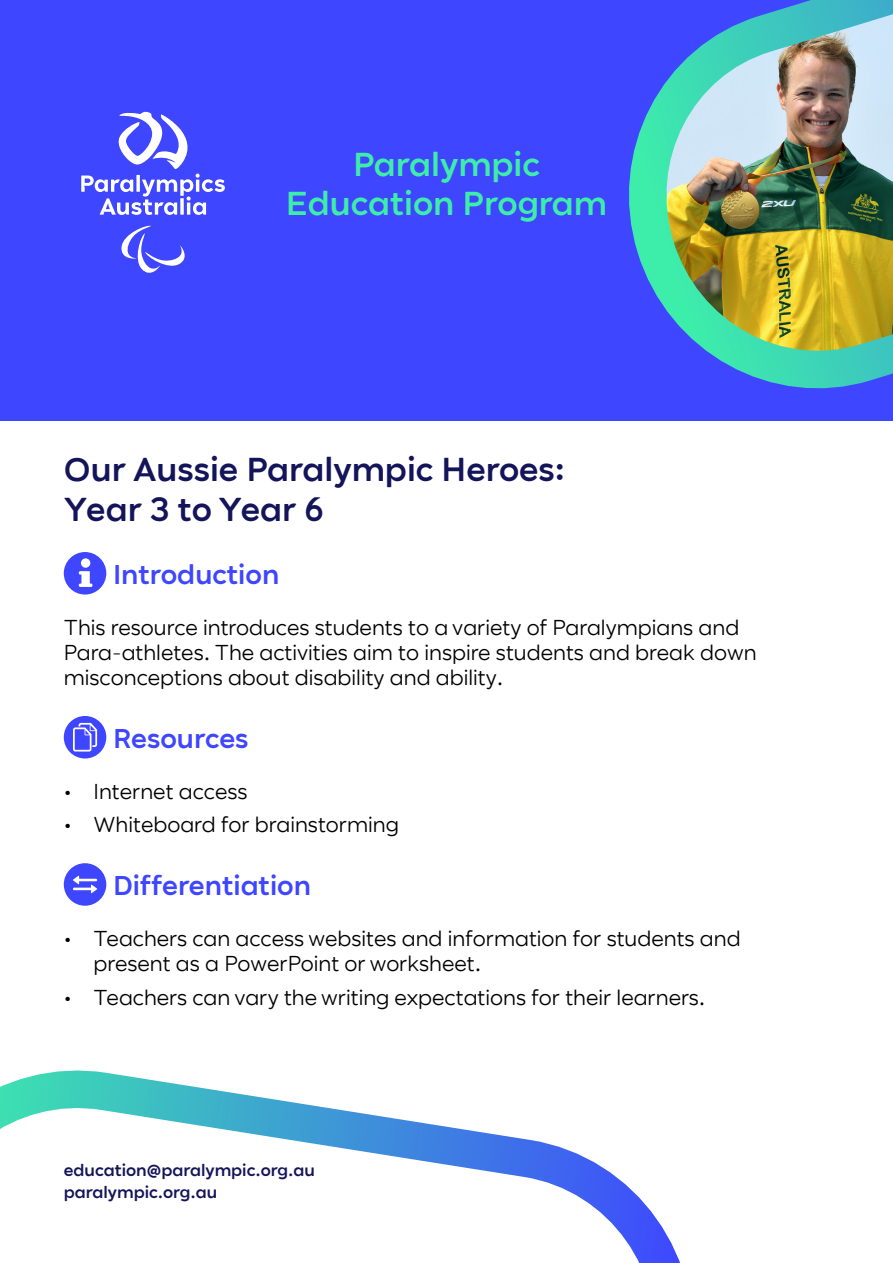
<style>
.page{position:relative;width:893px;height:1263px;background:#fff}
.page>*{position:absolute;margin:0;border:0;box-sizing:border-box;transform-origin:0 0}
.t1{font:500 33px/39.6px "Pact";color:#14145a}
.t2{font:500 33px/39px "Pact";color:#3deeaa;text-align:center}
.t3{font:500 27px "Pact";color:#3e46ff}
.t4{font:21px/25.2px "Pact";color:#000}
.t5{font:500 16.5px/22.5px "Pact";color:#14145a}
</style>
<div class="page">
<svg style="left:64px;top:552px;width:42px;height:42px"></svg>
<div style="left:64px;top:716px;width:42px;height:42px;background:#3e46ff;border-radius:50%"></div>
<svg style="left:73px;top:723px;width:24px;height:28px"></svg>
<div style="left:64px;top:863px;width:42px;height:43px;background:#3e46ff;border-radius:50%"></div>
<svg style="left:73px;top:876px;width:24px;height:17px"></svg>
<div style="left:0;top:0;width:893px;height:421px;background:#3e46ff"></div>
<img style="left:629px;top:0;width:264px;height:389px">
<svg style="left:0;top:1070px;width:680px;height:193px"></svg>
<svg style="left:81px;top:112px;width:144px;height:161px"></svg>
<h1 class="t2" style="left:286px;top:146px;width:323px">Paralympic<br>Education Program</h1>
<h1 class="t1" style="left:64px;top:452px;width:503px">Our Aussie Paralympic Heroes:<br>Year 3 to Year 6</h1>
<p class="t3" style="left:113px;top:562px;width:168px">Introduction</p>
<p class="t4" style="left:64px;top:616px;width:694px">This resource introduces students to a variety of Paralympians and<br>Para-athletes. The activities aim to inspire students and break down misconceptions about disability and ability.</p>
<p class="t3" style="left:113px;top:726px;width:137px">Resources</p>
<p class="t4" style="left:64px;top:780px;width:185px">• Internet access</p>
<p class="t4" style="left:64px;top:813px;width:336px">• Whiteboard for brainstorming</p>
<p class="t3" style="left:113px;top:873px;width:200px">Differentiation</p>
<p class="t4" style="left:94px;top:927px;width:649px;text-indent:-30px">• Teachers can access websites and information for students and present as a PowerPoint or worksheet.</p>
<p class="t4" style="left:64px;top:986px;width:643px">• Teachers can vary the writing expectations for their learners.</p>
<p class="t5" style="left:64px;top:1159px;width:253px">education@paralympic.org.au paralympic.org.au</p>
</div>
